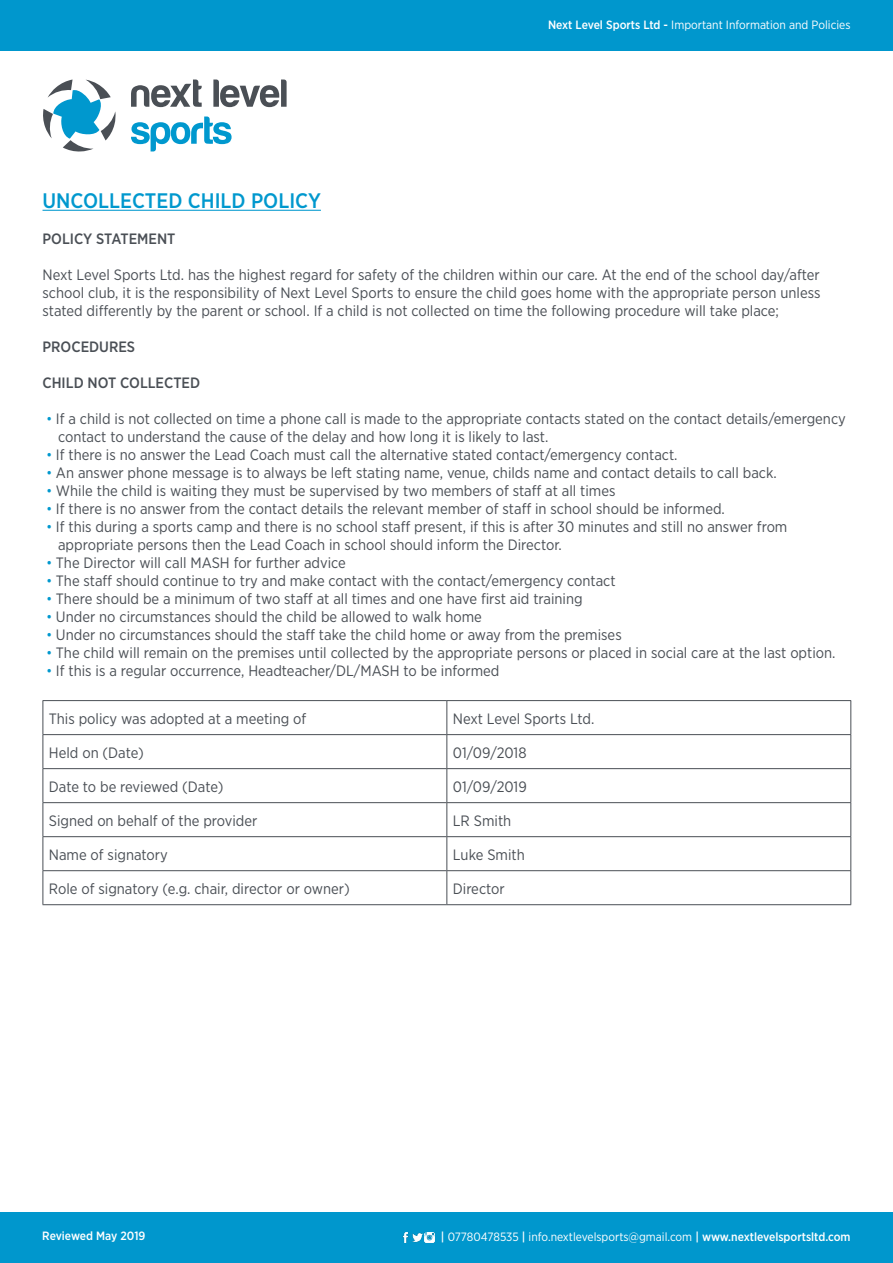
<style>
.page{position:relative;width:893px;height:1263px;background:#fff}
.page>*{position:absolute;margin:0;border:0;box-sizing:border-box;transform-origin:0 0}
.t1{font:500 21px "Gotham Narrow";color:#0098ce}
.t2{font:15px/18px "Gotham Narrow";color:#4a4f55}
.t3{font:500 15px "Gotham Narrow";color:#4a4f55}
.t4{font:12px "Gotham Narrow";color:#fff}
.t5{font:500 12px "Gotham Narrow";letter-spacing:-.005em;color:#fff}
.s1{font-weight:500}
.s2{font-weight:300;color:#0098ce}
</style>
<div class="page">
<svg style="left:131px;top:80px;width:71px;height:27px"></svg>
<svg style="left:213px;top:80px;width:74px;height:27px"></svg>
<svg style="left:131px;top:117px;width:101px;height:34px"></svg>
<svg style="left:43px;top:80px;width:73px;height:72px"></svg>
<div style="left:0;top:1212px;width:893px;height:51px;background:#0097cd"></div>
<svg style="left:402px;top:1232px;width:33px;height:11px"></svg>
<div style="left:0;top:0;width:893px;height:51px;background:#0097cd"></div>
<hr style="left:43px;top:210px;width:278px;height:1px;background:#0098ce">
<hr style="left:43px;top:700px;width:404px;height:1px;background:#4a4f55">
<hr style="left:43px;top:701px;width:1px;height:33px;background:#4a4f55">
<hr style="left:447px;top:700px;width:404px;height:1px;background:#4a4f55">
<hr style="left:446px;top:701px;width:1px;height:33px;background:#4a4f55">
<hr style="left:850px;top:701px;width:1px;height:33px;background:#4a4f55">
<hr style="left:43px;top:734px;width:404px;height:1px;background:#4a4f55">
<hr style="left:43px;top:735px;width:1px;height:33px;background:#4a4f55">
<hr style="left:447px;top:734px;width:404px;height:1px;background:#4a4f55">
<hr style="left:446px;top:735px;width:1px;height:33px;background:#4a4f55">
<hr style="left:850px;top:735px;width:1px;height:33px;background:#4a4f55">
<hr style="left:43px;top:768px;width:404px;height:1px;background:#4a4f55">
<hr style="left:43px;top:769px;width:1px;height:33px;background:#4a4f55">
<hr style="left:447px;top:768px;width:404px;height:1px;background:#4a4f55">
<hr style="left:446px;top:769px;width:1px;height:33px;background:#4a4f55">
<hr style="left:850px;top:769px;width:1px;height:33px;background:#4a4f55">
<hr style="left:43px;top:802px;width:404px;height:1px;background:#4a4f55">
<hr style="left:43px;top:803px;width:1px;height:33px;background:#4a4f55">
<hr style="left:447px;top:802px;width:404px;height:1px;background:#4a4f55">
<hr style="left:446px;top:803px;width:1px;height:33px;background:#4a4f55">
<hr style="left:850px;top:803px;width:1px;height:33px;background:#4a4f55">
<hr style="left:43px;top:836px;width:404px;height:1px;background:#4a4f55">
<hr style="left:43px;top:837px;width:1px;height:33px;background:#4a4f55">
<hr style="left:447px;top:836px;width:404px;height:1px;background:#4a4f55">
<hr style="left:446px;top:837px;width:1px;height:33px;background:#4a4f55">
<hr style="left:850px;top:837px;width:1px;height:33px;background:#4a4f55">
<hr style="left:43px;top:870px;width:404px;height:1px;background:#4a4f55">
<hr style="left:43px;top:871px;width:1px;height:33px;background:#4a4f55">
<hr style="left:447px;top:870px;width:404px;height:1px;background:#4a4f55">
<hr style="left:446px;top:871px;width:1px;height:33px;background:#4a4f55">
<hr style="left:850px;top:871px;width:1px;height:33px;background:#4a4f55">
<hr style="left:43px;top:904px;width:404px;height:1px;background:#4a4f55">
<hr style="left:447px;top:904px;width:404px;height:1px;background:#4a4f55">
<p class="t4" style="left:548px;top:17px;width:304px"><span class="s1">Next Level Sports Ltd -</span> Important Information and Policies</p>
<p class="t1" style="left:43px;top:187px;width:280px">UNCOLLECTED CHILD POLICY</p>
<p class="t3" style="left:43px;top:229px;width:134px">POLICY STATEMENT</p>
<p class="t2" style="left:43px;top:266px;width:779px;text-align:justify">Next Level Sports Ltd. has the highest regard for safety of the children within our care. At the end of the school day/after school club, it is the responsibility of Next Level Sports to ensure the child goes home with the appropriate person unless stated differently by the parent or school. If a child is not collected on time the following procedure will take place;</p>
<p class="t3" style="left:43px;top:337px;width:94px">PROCEDURES</p>
<p class="t3" style="left:43px;top:373px;width:159px">CHILD NOT COLLECTED</p>
<p class="t2" style="left:58px;top:410px;width:789px;text-indent:-12px"><span class="s2">•</span> If a child is not collected on time a phone call is made to the appropriate contacts stated on the contact details/emergency contact to understand the cause of the delay and how long it is likely to last.</p>
<p class="t2" style="left:46px;top:446px;width:633px"><span class="s2">•</span> If there is no answer the Lead Coach must call the alternative stated contact/emergency contact.</p>
<p class="t2" style="left:46px;top:464px;width:732px"><span class="s2">•</span> An answer phone message is to always be left stating name, venue, childs name and contact details to call back.</p>
<p class="t2" style="left:46px;top:482px;width:571px"><span class="s2">•</span> While the child is waiting they must be supervised by two members of staff at all times</p>
<p class="t2" style="left:46px;top:500px;width:680px"><span class="s2">•</span> If there is no answer from the contact details the relevant member of staff in school should be informed.</p>
<p class="t2" style="left:58px;top:518px;width:731px;text-indent:-12px"><span class="s2">•</span> If this during a sports camp and there is no school staff present, if this is after 30 minutes and still no answer from appropriate persons then the Lead Coach in school should inform the Director.</p>
<p class="t2" style="left:46px;top:554px;width:301px"><span class="s2">•</span> The Director will call MASH for further advice</p>
<p class="t2" style="left:46px;top:572px;width:571px"><span class="s2">•</span> The staff should continue to try and make contact with the contact/emergency contact</p>
<p class="t2" style="left:46px;top:590px;width:538px"><span class="s2">•</span> There should be a minimum of two staff at all times and one have first aid training</p>
<p class="t2" style="left:46px;top:608px;width:437px"><span class="s2">•</span> Under no circumstances should the child be allowed to walk home</p>
<p class="t2" style="left:46px;top:626px;width:577px"><span class="s2">•</span> Under no circumstances should the staff take the child home or away from the premises</p>
<p class="t2" style="left:46px;top:644px;width:791px"><span class="s2">•</span> The child will remain on the premises until collected by the appropriate persons or placed in social care at the last option.</p>
<p class="t2" style="left:46px;top:662px;width:455px"><span class="s2">•</span> If this is a regular occurrence, Headteacher/DL/MASH to be informed</p>
<p class="t2" style="left:49px;top:709px;width:259px">This policy was adopted at a meeting of</p>
<p class="t2" style="left:453px;top:709px;width:143px">Next Level Sports Ltd.</p>
<p class="t2" style="left:49px;top:743px;width:96px">Held on (Date)</p>
<p class="t2" style="left:453px;top:743px;width:75px">01/09/2018</p>
<p class="t2" style="left:49px;top:777px;width:176px">Date to be reviewed (Date)</p>
<p class="t2" style="left:453px;top:777px;width:75px">01/09/2019</p>
<p class="t2" style="left:49px;top:811px;width:210px">Signed on behalf of the provider</p>
<p class="t2" style="left:453px;top:811px;width:60px">LR Smith</p>
<p class="t2" style="left:49px;top:845px;width:121px">Name of signatory</p>
<p class="t2" style="left:453px;top:845px;width:73px">Luke Smith</p>
<p class="t2" style="left:49px;top:879px;width:302px">Role of signatory (e.g. chair, director or owner)</p>
<p class="t2" style="left:453px;top:879px;width:53px">Director</p>
<p class="t5" style="left:42px;top:1229px;width:105px">Reviewed May 2019</p>
<p class="t4" style="left:441px;top:1230px;width:411px"><span class="s1">|</span> 07780478535 <span class="s1">|</span> info.nextlevelsports@gmail.com <span class="s1">| www.nextlevelsportsltd.com</span></p>
</div>
